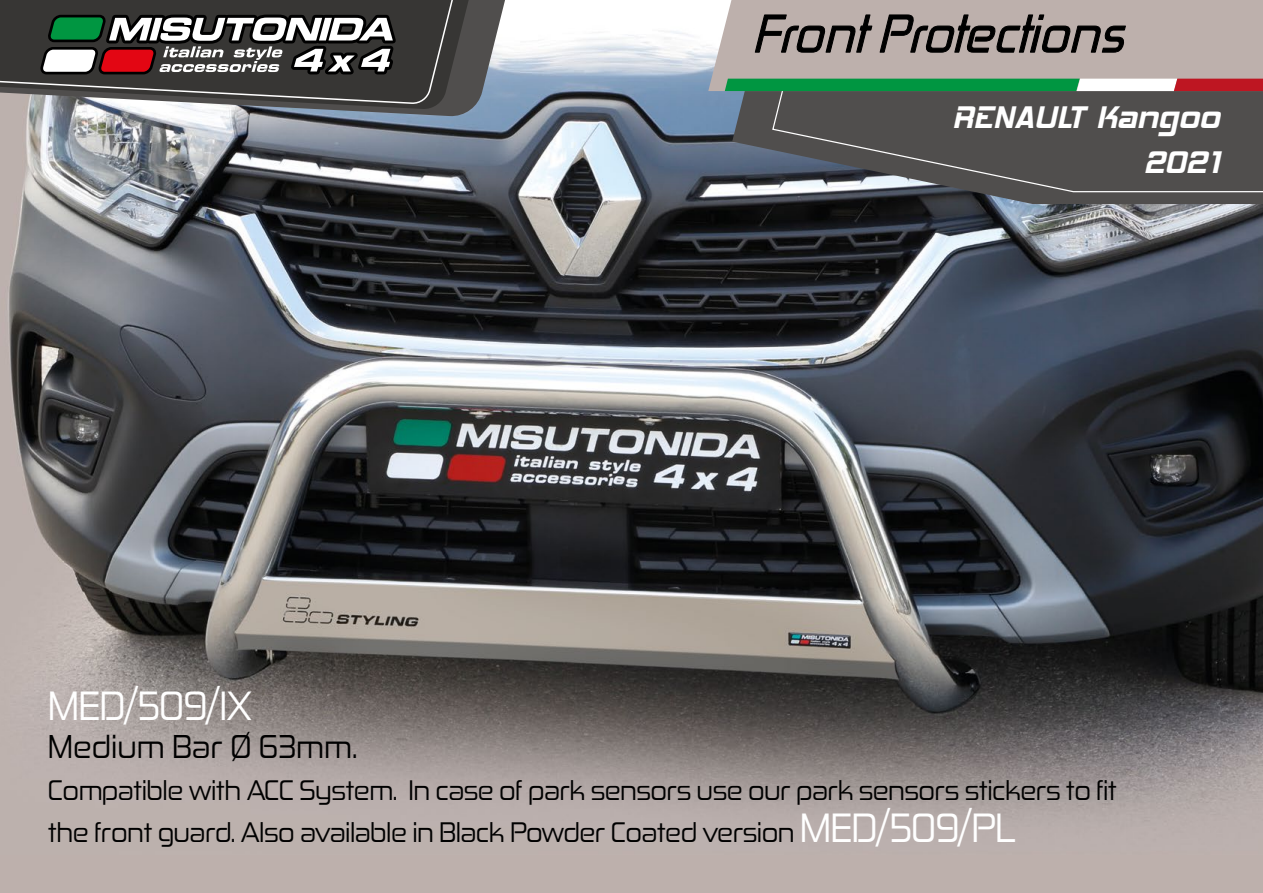
<style>
.page{position:relative;width:1263px;height:893px;background:#bdb0ac}
.page>*{position:absolute;margin:0;border:0;box-sizing:border-box;transform-origin:0 0}
.t1{font:italic 51px "Zekton Rg";color:#000}
.t2{font:39px "Zekton Rg";letter-spacing:-.02em;color:#fff}
.t3{font:37.5px/45px "Hemi Head 426";color:#fff;text-align:right}
.t4{font:31.5px "Zekton Rg";color:#000}
.t5{font:27px/42px "Zekton Rg";letter-spacing:-.02em;color:#000}
.s1{font-size:39px;color:#fff}
</style>
<div class="page">
<img style="left:8px;top:0;width:1255px;height:822px">
<svg style="left:732px;top:91px;width:531px;height:113px;background:#505359"></svg>
<svg style="left:8px;top:0;width:517px;height:117px;background:#abb4c0"></svg>
<svg style="left:8px;top:0;width:484px;height:110px;background:#7f8388"></svg>
<svg style="left:771px;top:91px;width:492px;height:102px;background:#565555"></svg>
<svg style="left:0;top:0;width:479px;height:105px;background:#4c4b4a"></svg>
<svg style="left:708px;top:0;width:555px;height:91px"></svg>
<svg style="left:754px;top:14px;width:375px;height:39px"></svg>
<svg style="left:40px;top:0;width:361px;height:80px;background:#615e5a"></svg>
<svg style="left:725px;top:79px;width:538px;height:12px;background:#4d945e"></svg>
<h1 class="t1" style="left:752px;top:1px;width:387px">FrontProtections</h1>
<h3 class="t3" style="left:952px;top:97px;width:268px">RENAULT Kangoo<br>2021</h3>
<h2 class="t2" style="left:48px;top:681px;width:206px">MED/509/IX</h2>
<p class="t4" style="left:48px;top:726px;width:311px">Medium Bar Ø 63mm.</p>
<p class="t5" style="left:48px;top:768px;width:1071px">Compatible with ACC System. In case of park sensors use our park sensors stickers to fit the front guard. Also available in Black Powder Coated version <span class="s1">MED/509/PL</span></p>
</div>
